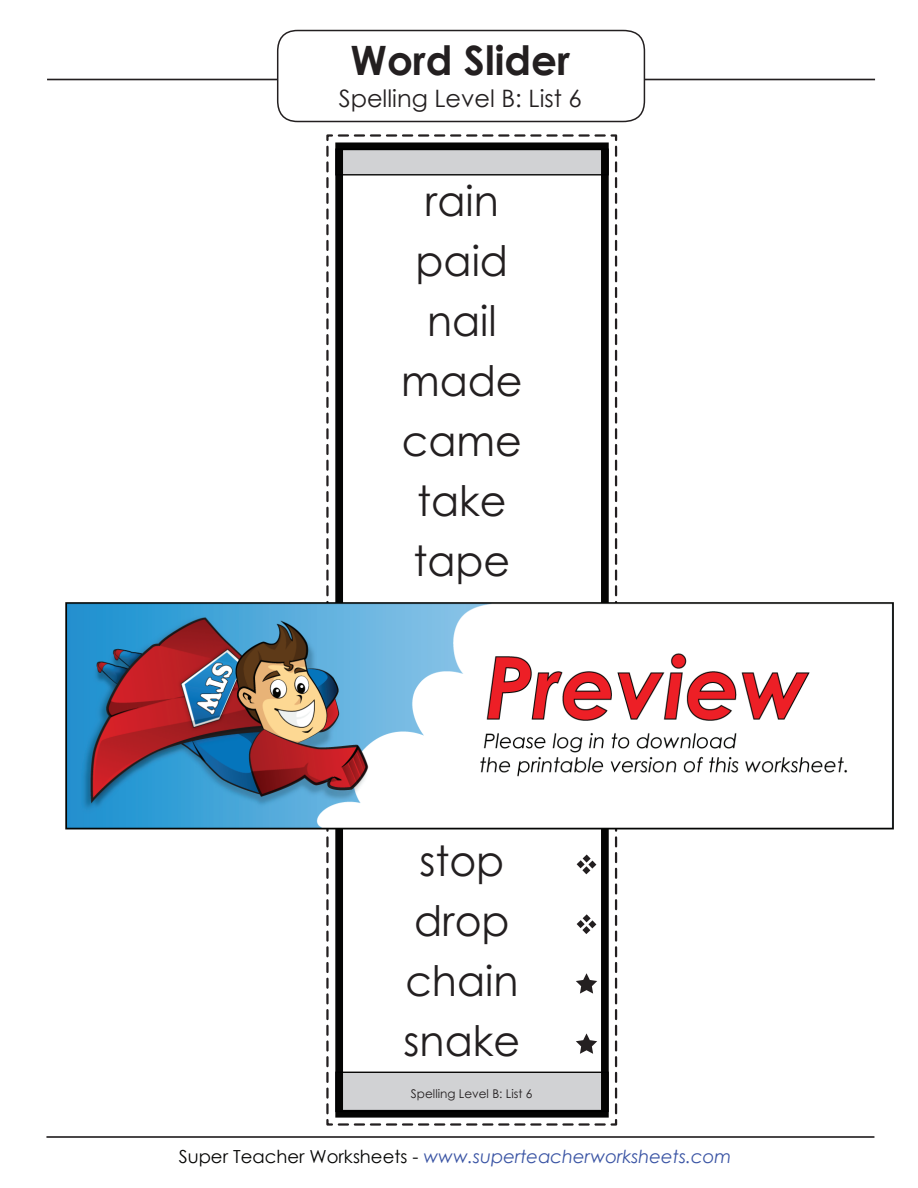
<style>
.page{position:relative;width:918px;height:1188px;background:#fff}
.page>*{position:absolute;margin:0;border:0;box-sizing:border-box;transform-origin:0 0}
.t1{font:42px/60px "Century STW3";color:#231f20;text-align:center}
.t2{font:700 40.5px "Century Gothic 2";color:#231f20}
.t3{font:24px "Century Gothic 2";color:#231f20}
.t4{font:italic 18px "Century Gothic 2";color:#3a54a4}
.t5{font:12px "Century STW3";color:#231f20}
.s1{font-style:normal;color:#050504}
</style>
<div class="page">
<hr style="left:46px;top:1136px;width:828px;height:2px;background:#231f20">
<hr style="left:47px;top:79px;width:828px;height:1px;background:#231f20">
<div style="left:278px;top:31px;width:366px;height:91px;background:#fff;border-radius:21px"></div>
<div style="left:277px;top:30px;width:368px;height:92px;border:2px solid #231f20;border-radius:21px"></div>
<svg style="left:326px;top:134px;width:292px;height:992px"></svg>
<img style="left:65px;top:585px;width:828px;height:258px">
<h2 class="t2" style="left:351px;top:30px;width:221px">Word Slider</h2>
<h3 class="t3" style="left:339px;top:81px;width:245px">Spelling Level B: List 6</h3>
<h1 class="t1" style="left:401px;top:170px;width:123px">rain paid nail made came take tape</h1>
<h1 class="t1" style="left:404px;top:830px;width:118px">stop drop chain snake</h1>
<p class="t5" style="left:411px;top:1085px;width:123px">Spelling Level B: List 6</p>
<p class="t4" style="left:179px;top:1143px;width:554px"><span class="s1">Super Teacher Worksheets -</span> www.superteacherworksheets.com</p>
</div>
